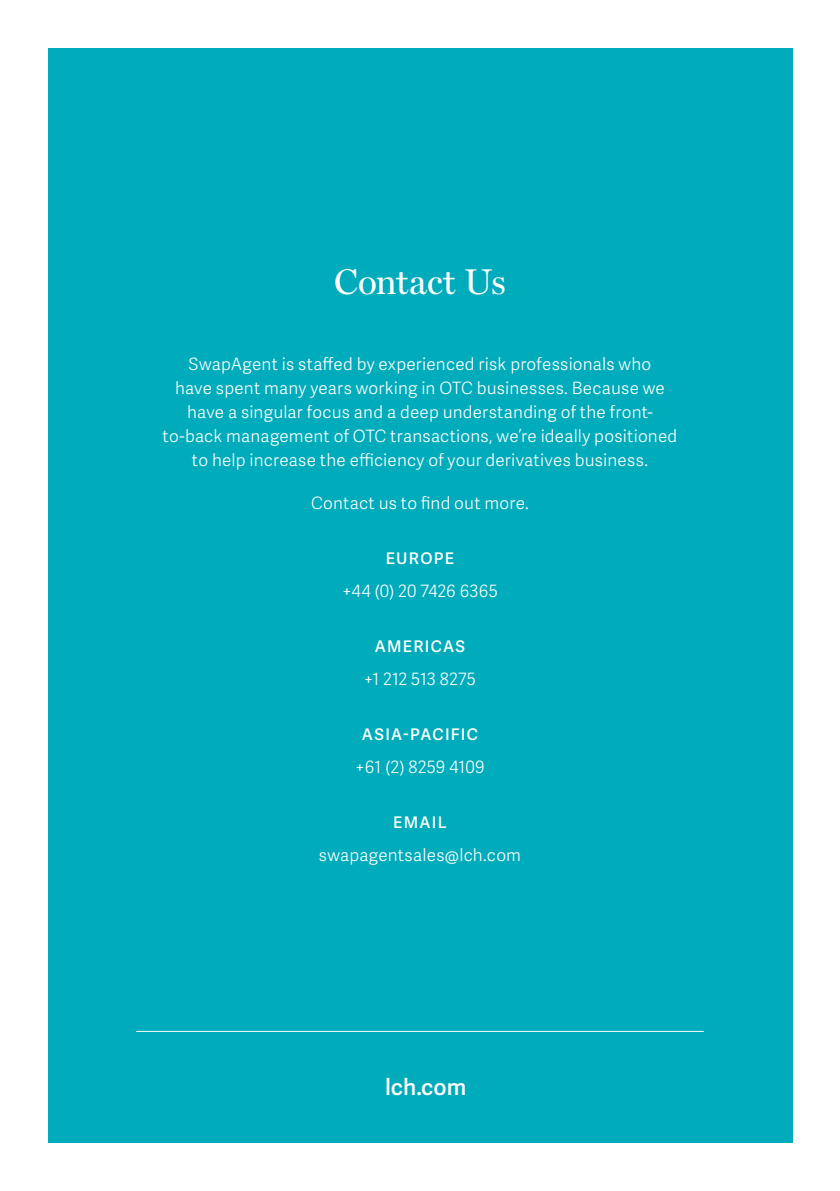
<style>
.page{position:relative;width:840px;height:1191px;background:#fff}
.page>*{position:absolute;margin:0;border:0;box-sizing:border-box;transform-origin:0 0}
.Page_Title{font:36px "Miller Display";letter-spacing:.01em;color:#fff}
.t1{font:600 22.6px "Adelle Sans";color:#fff}
.Body_Copy{font:300 17px/24px "Adelle Sans";letter-spacing:.01em;color:#fff;text-align:center}
.Sub-Head{font:600 16px "Adelle Sans";letter-spacing:.075em;color:#fff}
</style>
<div class="page">
<div style="left:48px;top:48px;width:744px;height:1094px;background:#00acbb"></div>
<hr style="left:136px;top:1030px;width:567px;height:1px;background:#fff">
<p class="Page_Title" style="left:334px;top:261px;width:173px">Contact Us</p>
<p class="Body_Copy" style="left:162px;top:352px;width:516px">SwapAgent is staffed by experienced risk professionals who<br>have spent many years working in OTC businesses. Because we have a singular focus and a deep understanding of the front&shy;to-back management of OTC transactions, we’re ideally positioned to help increase the efficiency of your derivatives business.</p>
<p class="Body_Copy" style="left:311px;top:490px;width:219px">Contact us to find out more.</p>
<p class="Sub-Head" style="left:385px;top:546px;width:70px">EUROPE</p>
<p class="Body_Copy" style="left:342px;top:578px;width:157px">+44 (0) 20 7426 6365</p>
<p class="Sub-Head" style="left:374px;top:634px;width:92px">AMERICAS</p>
<p class="Body_Copy" style="left:364px;top:666px;width:114px">+1 212 513 8275</p>
<p class="Sub-Head" style="left:362px;top:722px;width:117px">ASIA-PACIFIC</p>
<p class="Body_Copy" style="left:355px;top:754px;width:131px">+61 (2) 8259 4109</p>
<p class="Sub-Head" style="left:393px;top:810px;width:55px">EMAIL</p>
<p class="Body_Copy" style="left:319px;top:842px;width:204px">swapagentsales@lch.com</p>
<p class="t1" style="left:385px;top:1070px;width:83px">lch.com</p>
</div>
